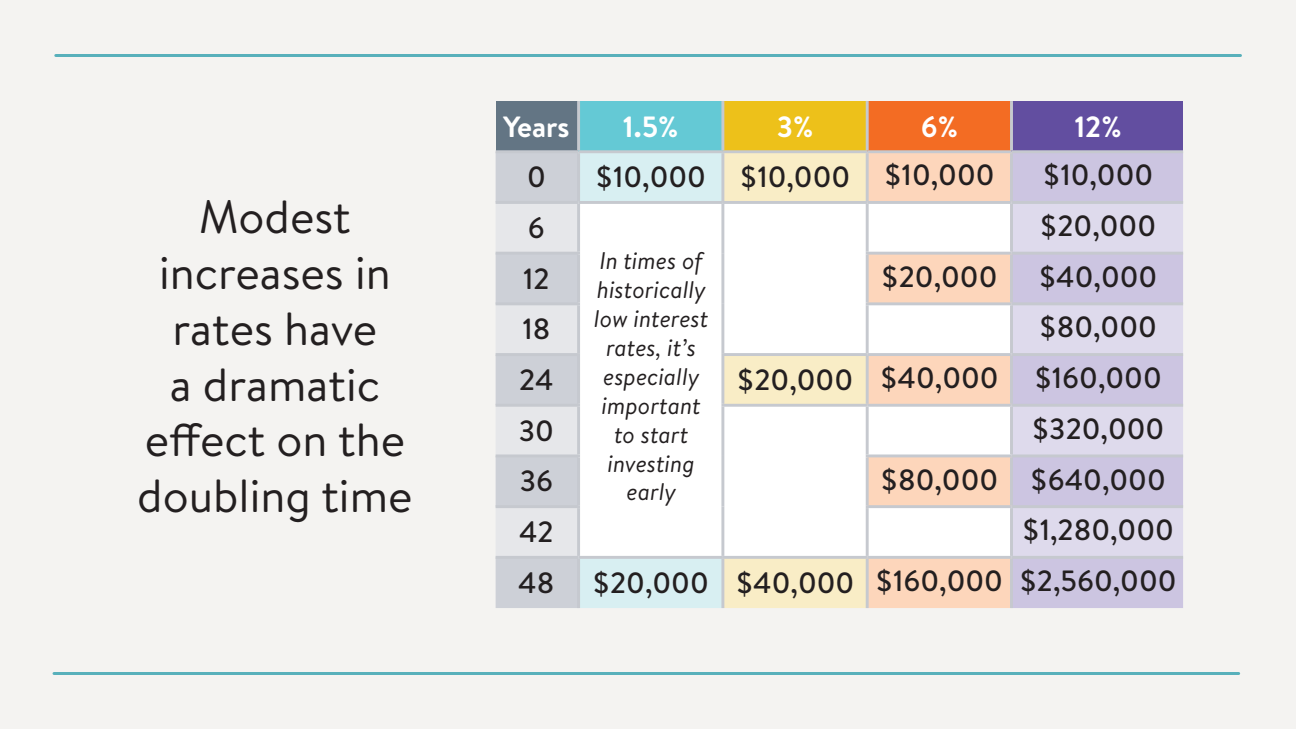
<style>
.page{position:relative;width:1296px;height:729px;background:#f4f3f1}
.page>*{position:absolute;margin:0;border:0;box-sizing:border-box;transform-origin:0 0}
.t1{font:46.5px/55.8px "Brandon Text";color:#231f20;text-align:center}
.t2{font:500 29.25px "Brandon Text";color:#231f20}
.t3{font:700 29.25px "Brandon Text";color:#fff}
.t4{font:italic 24.15px/29px "Brandon Text";color:#231f20;text-align:center}
</style>
<div class="page">
<hr style="left:56px;top:54px;width:1184px;height:3px;background:#58b0bb">
<hr style="left:54px;top:672px;width:1185px;height:3px;background:#58b0bb">
<div style="left:496px;top:101px;width:83px;height:51px;background:#637584"></div>
<div style="left:579px;top:101px;width:144px;height:51px;background:#64c9d5"></div>
<div style="left:723px;top:101px;width:144px;height:51px;background:#edc11a"></div>
<div style="left:867px;top:101px;width:145px;height:51px;background:#f36c23"></div>
<div style="left:1012px;top:101px;width:171px;height:51px;background:#624ea0"></div>
<div style="left:496px;top:153px;width:81px;height:455px;background:#cdd0d7"></div>
<div style="left:580px;top:153px;width:141px;height:455px;background:#d8eff2"></div>
<div style="left:724px;top:153px;width:142px;height:455px;background:#f9edc6"></div>
<div style="left:869px;top:153px;width:141px;height:455px;background:#fdd6bb"></div>
<div style="left:1013px;top:153px;width:170px;height:455px;background:#ccc5e1"></div>
<svg style="left:496px;top:204px;width:81px;height:352px"></svg>
<svg style="left:580px;top:204px;width:430px;height:352px;fill:#fff"></svg>
<svg style="left:1013px;top:204px;width:170px;height:352px;background:#d6d0e7"></svg>
<hr style="left:577px;top:101px;width:3px;height:49px;background:#c6c9cf">
<hr style="left:721px;top:101px;width:3px;height:49px;background:#c6c9cf">
<hr style="left:866px;top:101px;width:3px;height:49px;background:#c6c9cf">
<hr style="left:1010px;top:101px;width:3px;height:49px;background:#c6c9cf">
<hr style="left:496px;top:150px;width:83px;height:3px;background:#c6c9cf">
<hr style="left:579px;top:150px;width:144px;height:3px;background:#c6c9cf">
<hr style="left:577px;top:153px;width:3px;height:48px;background:#c6c9cf">
<hr style="left:723px;top:150px;width:144px;height:3px;background:#c6c9cf">
<hr style="left:721px;top:153px;width:3px;height:48px;background:#c6c9cf">
<hr style="left:867px;top:150px;width:145px;height:3px;background:#c6c9cf">
<hr style="left:866px;top:153px;width:3px;height:48px;background:#c6c9cf">
<hr style="left:1012px;top:150px;width:171px;height:3px;background:#c6c9cf">
<hr style="left:1010px;top:153px;width:3px;height:48px;background:#c6c9cf">
<hr style="left:496px;top:201px;width:83px;height:3px;background:#c6c9cf">
<hr style="left:579px;top:201px;width:144px;height:3px;background:#c6c9cf">
<hr style="left:577px;top:204px;width:3px;height:48px;background:#c6c9cf">
<hr style="left:723px;top:201px;width:144px;height:3px;background:#c6c9cf">
<hr style="left:721px;top:204px;width:3px;height:49px;background:#c6c9cf">
<hr style="left:867px;top:201px;width:145px;height:3px;background:#c6c9cf">
<hr style="left:866px;top:204px;width:3px;height:48px;background:#c6c9cf">
<hr style="left:1012px;top:201px;width:171px;height:3px;background:#c6c9cf">
<hr style="left:1010px;top:204px;width:3px;height:48px;background:#c6c9cf">
<hr style="left:496px;top:252px;width:84px;height:3px;background:#c6c9cf">
<hr style="left:577px;top:255px;width:3px;height:47px;background:#c6c9cf">
<hr style="left:721px;top:253px;width:3px;height:51px;background:#c6c9cf">
<hr style="left:866px;top:252px;width:146px;height:3px;background:#c6c9cf">
<hr style="left:866px;top:255px;width:3px;height:47px;background:#c6c9cf">
<hr style="left:1012px;top:252px;width:171px;height:3px;background:#c6c9cf">
<hr style="left:1010px;top:255px;width:3px;height:47px;background:#c6c9cf">
<hr style="left:496px;top:302px;width:84px;height:3px;background:#c6c9cf">
<hr style="left:577px;top:305px;width:3px;height:48px;background:#c6c9cf">
<hr style="left:721px;top:304px;width:3px;height:49px;background:#c6c9cf">
<hr style="left:866px;top:302px;width:146px;height:3px;background:#c6c9cf">
<hr style="left:866px;top:305px;width:3px;height:48px;background:#c6c9cf">
<hr style="left:1012px;top:302px;width:171px;height:3px;background:#c6c9cf">
<hr style="left:1010px;top:305px;width:3px;height:48px;background:#c6c9cf">
<hr style="left:496px;top:353px;width:84px;height:3px;background:#c6c9cf">
<hr style="left:577px;top:356px;width:3px;height:48px;background:#c6c9cf">
<hr style="left:721px;top:353px;width:146px;height:3px;background:#c6c9cf">
<hr style="left:721px;top:356px;width:3px;height:48px;background:#c6c9cf">
<hr style="left:867px;top:353px;width:145px;height:3px;background:#c6c9cf">
<hr style="left:866px;top:356px;width:3px;height:48px;background:#c6c9cf">
<hr style="left:1012px;top:353px;width:171px;height:3px;background:#c6c9cf">
<hr style="left:1010px;top:356px;width:3px;height:48px;background:#c6c9cf">
<hr style="left:496px;top:404px;width:84px;height:3px;background:#c6c9cf">
<hr style="left:577px;top:407px;width:3px;height:47px;background:#c6c9cf">
<hr style="left:721px;top:404px;width:146px;height:3px;background:#c6c9cf">
<hr style="left:721px;top:407px;width:3px;height:49px;background:#c6c9cf">
<hr style="left:867px;top:404px;width:145px;height:3px;background:#c6c9cf">
<hr style="left:866px;top:407px;width:3px;height:47px;background:#c6c9cf">
<hr style="left:1012px;top:404px;width:171px;height:3px;background:#c6c9cf">
<hr style="left:1010px;top:407px;width:3px;height:47px;background:#c6c9cf">
<hr style="left:496px;top:454px;width:84px;height:3px;background:#c6c9cf">
<hr style="left:577px;top:457px;width:3px;height:48px;background:#c6c9cf">
<hr style="left:721px;top:456px;width:3px;height:51px;background:#c6c9cf">
<hr style="left:866px;top:454px;width:146px;height:3px;background:#c6c9cf">
<hr style="left:866px;top:457px;width:3px;height:48px;background:#c6c9cf">
<hr style="left:1012px;top:454px;width:171px;height:3px;background:#c6c9cf">
<hr style="left:1010px;top:457px;width:3px;height:48px;background:#c6c9cf">
<hr style="left:496px;top:505px;width:84px;height:3px;background:#c6c9cf">
<hr style="left:577px;top:508px;width:3px;height:48px;background:#c6c9cf">
<hr style="left:721px;top:507px;width:3px;height:49px;background:#c6c9cf">
<hr style="left:866px;top:505px;width:146px;height:3px;background:#c6c9cf">
<hr style="left:866px;top:508px;width:3px;height:48px;background:#c6c9cf">
<hr style="left:1012px;top:505px;width:171px;height:3px;background:#c6c9cf">
<hr style="left:1010px;top:508px;width:3px;height:48px;background:#c6c9cf">
<hr style="left:496px;top:556px;width:83px;height:3px;background:#c6c9cf">
<hr style="left:579px;top:556px;width:144px;height:3px;background:#c6c9cf">
<hr style="left:577px;top:559px;width:3px;height:49px;background:#c6c9cf">
<hr style="left:723px;top:556px;width:144px;height:3px;background:#c6c9cf">
<hr style="left:721px;top:559px;width:3px;height:49px;background:#c6c9cf">
<hr style="left:867px;top:556px;width:145px;height:3px;background:#c6c9cf">
<hr style="left:866px;top:559px;width:3px;height:49px;background:#c6c9cf">
<hr style="left:1012px;top:556px;width:171px;height:3px;background:#c6c9cf">
<hr style="left:1010px;top:559px;width:3px;height:49px;background:#c6c9cf">
<h1 class="t1" style="left:137px;top:188px;width:277px">Modest increases in rates have<br>a dramatic effect on the doubling time</h1>
<p class="t3" style="left:503px;top:106px;width:68px">Years</p>
<p class="t3" style="left:623px;top:106px;width:57px">1.5%</p>
<p class="t3" style="left:777px;top:106px;width:38px">3%</p>
<p class="t3" style="left:921px;top:106px;width:39px">6%</p>
<p class="t3" style="left:1074px;top:106px;width:49px">12%</p>
<p class="t2" style="left:527px;top:157px;width:20px">0</p>
<p class="t2" style="left:596px;top:157px;width:401px">$10,000 $10,000 $10,000</p>
<p class="t2" style="left:1043px;top:155px;width:112px">$10,000</p>
<p class="t2" style="left:528px;top:208px;width:18px">6</p>
<p class="t2" style="left:1040px;top:206px;width:118px">$20,000</p>
<p class="t2" style="left:523px;top:258px;width:28px">12</p>
<p class="t2" style="left:881px;top:256px;width:118px">$20,000</p>
<p class="t2" style="left:1039px;top:256px;width:120px">$40,000</p>
<p class="t2" style="left:522px;top:309px;width:30px">18</p>
<p class="t2" style="left:1039px;top:307px;width:119px">$80,000</p>
<p class="t2" style="left:519px;top:360px;width:36px">24</p>
<p class="t2" style="left:737px;top:358px;width:426px">$20,000 $40,000 $160,000</p>
<p class="t2" style="left:519px;top:411px;width:37px">30</p>
<p class="t2" style="left:1032px;top:409px;width:134px">$320,000</p>
<p class="t2" style="left:520px;top:461px;width:35px">36</p>
<p class="t2" style="left:880px;top:459px;width:287px">$80,000 $640,000</p>
<p class="t2" style="left:519px;top:512px;width:36px">42</p>
<p class="t2" style="left:1022px;top:510px;width:153px">$1,280,000</p>
<p class="t2" style="left:518px;top:563px;width:38px">48</p>
<p class="t2" style="left:593px;top:561px;width:586px">$20,000 $40,000 $160,000 $2,560,000</p>
<p class="t4" style="left:594px;top:246px;width:116px">In times of historically low interest rates, it’s especially important to start investing early</p>
</div>
